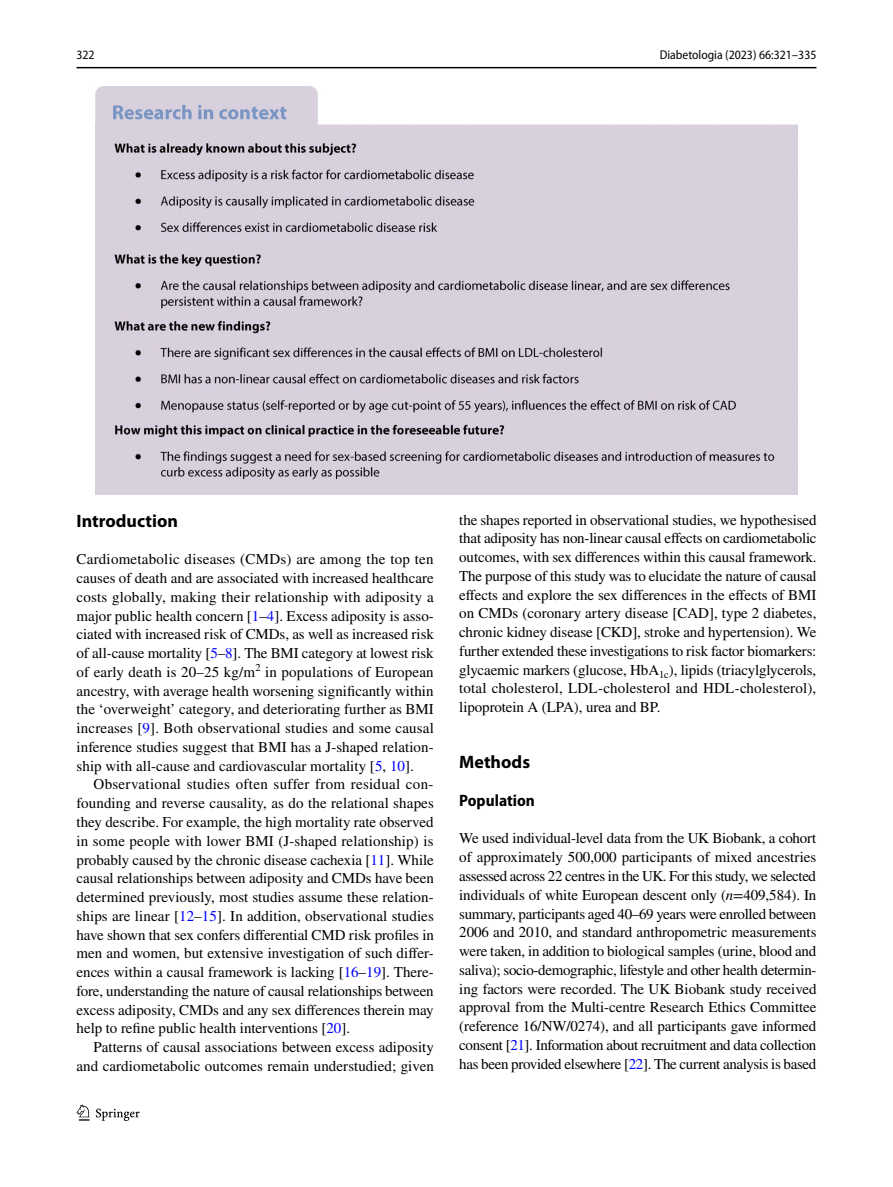
<style>
.page{position:relative;width:893px;height:1187px;background:#fff}
.page>*{position:absolute;margin:0;border:0;box-sizing:border-box;transform-origin:0 0}
.t1{font:700 18px "Myriad Pro";color:#000}
.t2{font:700 semi-condensed 16.5px "Myriad Pro";color:#000}
.t3{font:15px/18.8px "STIX";color:#000;text-align:justify}
.t4{font:12.75px "Myriad Pro Semi Cn 3";color:#000}
.t5{font:semi-condensed 12.75px "Myriad Pro";color:#000}
.s1{color:#00f}
.s2{font-style:italic}
</style>
<div class="page">
<hr style="left:77px;top:67px;width:739px;height:1px;background:#000">
<svg style="left:77px;top:1104px;width:12px;height:16px"></svg>
<svg style="left:96px;top:1108px;width:44px;height:12px"></svg>
<img style="left:96px;top:87px;width:701px;height:407px">
<p class="t5" style="left:77px;top:48px;width:20px">322</p>
<p class="t4" style="left:660px;top:48px;width:158px">Diabetologia (2023) 66:321–335</p>
<p class="t1" style="left:77px;top:509px;width:103px">Introduction</p>
<p class="t3" style="left:77px;top:551px;width:359px">Cardiometabolic diseases (CMDs) are among the top ten causes of death and are associated with increased healthcare costs globally, making their relationship with adiposity a major public health concern [<span class="s1">1</span>–<span class="s1">4</span>]. Excess adiposity is asso&shy;ciated with increased risk of CMDs, as well as increased risk of all-cause mortality [<span class="s1">5</span>–<span class="s1">8</span>]. The BMI category at lowest risk of early death is 20–25 kg/m<sup>2</sup> in populations of European ancestry, with average health worsening significantly within the ‘overweight’ category, and deteriorating further as BMI increases [<span class="s1">9</span>]. Both observational studies and some causal inference studies suggest that BMI has a J-shaped relation&shy;ship with all-cause and cardiovascular mortality [<span class="s1">5</span>, <span class="s1">10</span>].</p>
<p class="t3" style="left:77px;top:776px;width:359px;text-indent:17px">Observational studies often suffer from residual con&shy;founding and reverse causality, as do the relational shapes they describe. For example, the high mortality rate observed in some people with lower BMI (J-shaped relationship) is probably caused by the chronic disease cachexia [<span class="s1">11</span>]. While causal relationships between adiposity and CMDs have been determined previously, most studies assume these relation&shy;ships are linear [<span class="s1">12</span>–<span class="s1">15</span>]. In addition, observational studies have shown that sex confers differential CMD risk profiles in men and women, but extensive investigation of such differ&shy;ences within a causal framework is lacking [<span class="s1">16</span>–<span class="s1">19</span>]. There&shy;fore, understanding the nature of causal relationships between excess adiposity, CMDs and any sex differences therein may help to refine public health interventions [<span class="s1">20</span>].</p>
<p class="t3" style="left:77px;top:1038px;width:359px;text-align:right">Patterns of causal associations between excess adiposity and cardiometabolic outcomes remain understudied; given</p>
<p class="t3" style="left:459px;top:511px;width:359px">the shapes reported in observational studies, we hypothesised that adiposity has non-linear causal effects on cardiometabolic outcomes, with sex differences within this causal framework.<br>The purpose of this study was to elucidate the nature of causal effects and explore the sex differences in the effects of BMI on CMDs (coronary artery disease [CAD], type 2 diabetes, chronic kidney disease [CKD], stroke and hypertension). We further extended these investigations to risk factor biomarkers: glycaemic markers (glucose, HbA<sub>1c</sub>), lipids (triacylglycerols, total cholesterol, LDL-cholesterol and HDL-cholesterol), lipoprotein A (LPA), urea and BP.</p>
<p class="t1" style="left:459px;top:750px;width:72px">Methods</p>
<p class="t2" style="left:459px;top:791px;width:77px">Population</p>
<p class="t3" style="left:459px;top:830px;width:359px">We used individual-level data from the UK Biobank, a cohort of approximately 500,000 participants of mixed ancestries assessed across 22 centres in the UK. For this study, we selected individuals of white European descent only (<span class="s2">n</span>=409,584). In summary, participants aged 40–69 years were enrolled between 2006 and 2010, and standard anthropometric measurements were taken, in addition to biological samples (urine, blood and saliva); socio-demographic, lifestyle and other health determin&shy;ing factors were recorded. The UK Biobank study received approval from the Multi-centre Research Ethics Committee (reference 16/NW/0274), and all participants gave informed consent [<span class="s1">21</span>]. Information about recruitment and data collection has been provided elsewhere [<span class="s1">22</span>]. The current analysis is based</p>
</div>
